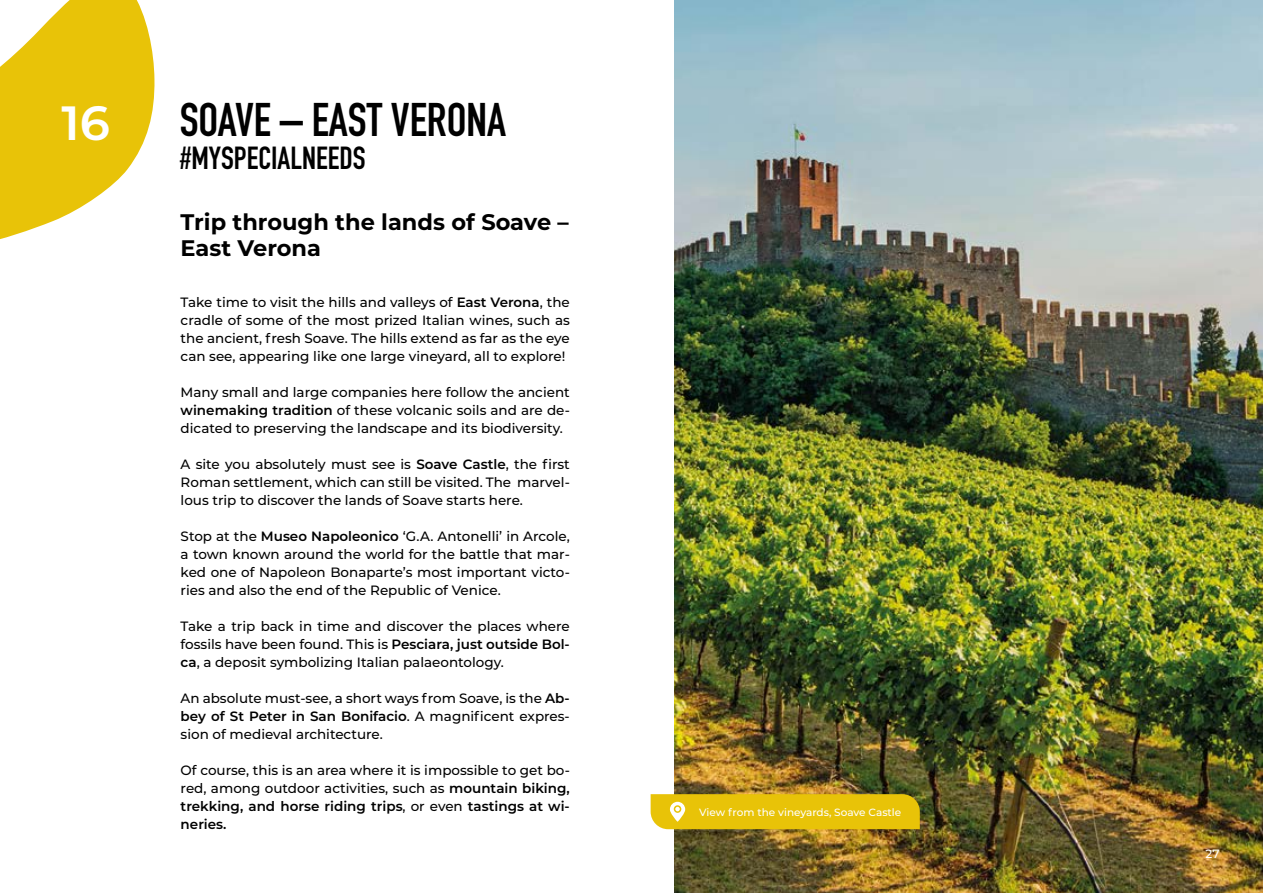
<style>
.page{position:relative;width:1263px;height:893px;background:#fff}
.page>*{position:absolute;margin:0;border:0;box-sizing:border-box;transform-origin:0 0}
.t1{font:600 48px "Montserrat";color:#fff}
.t2{font:700 46.5px "DIN Condensed";color:#000}
.t3{font:700 31.5px "DIN Condensed";color:#000}
.t4{font:700 22.5px/25.5px "Montserrat";color:#000}
.t5{font:500 13.5px/18px "Montserrat";color:#000;text-align:justify}
.t6{font:500 12px "Montserrat";color:#fff}
.t7{font:500 10.5px "Montserrat";color:#fff}
.s1{font-weight:600}
</style>
<div class="page">
<svg style="left:0;top:0;width:155px;height:239px"></svg>
<img style="left:675px;top:0;width:588px;height:893px">
<div style="left:651px;top:794px;width:269px;height:35px;background:#e8c308"></div>
<h1 class="t1" style="left:62px;top:89px;width:50px">16</h1>
<h2 class="t2" style="left:180px;top:89px;width:328px">SOAVE – EAST VERONA</h2>
<h3 class="t3" style="left:180px;top:137px;width:187px">#MYSPECIALNEEDS</h3>
<h3 class="t4" style="left:181px;top:208px;width:390px">Trip through the lands of Soave –<br>East Verona</h3>
<p class="t5" style="left:181px;top:293px;width:391px">Take time to visit the hills and valleys of <span class="s1">East Verona</span>, the cradle of some of the most prized Italian wines, such as the ancient, fresh Soave. The hills extend as far as the eye can see, appearing like one large vineyard, all to explore!</p>
<p class="t5" style="left:181px;top:383px;width:391px">Many small and large companies here follow the ancient <span class="s1">winemaking tradition</span> of these volcanic soils and are de&shy;dicated to preserving the landscape and its biodiversity.</p>
<p class="t5" style="left:181px;top:455px;width:391px">A site you absolutely must see is <span class="s1">Soave Castle</span>, the first Roman settlement, which can still be visited. The marvel&shy;lous trip to discover the lands of Soave starts here.</p>
<p class="t5" style="left:181px;top:527px;width:391px">Stop at the <span class="s1">Museo Napoleonico</span> ‘G.A. Antonelli’ in Arcole, a town known around the world for the battle that mar&shy;ked one of Napoleon Bonaparte’s most important victo&shy;ries and also the end of the Republic of Venice.</p>
<p class="t5" style="left:181px;top:617px;width:391px">Take a trip back in time and discover the places where fossils have been found. This is <span class="s1">Pesciara, just outside Bol&shy;ca</span>, a deposit symbolizing Italian palaeontology.</p>
<p class="t5" style="left:181px;top:689px;width:391px">An absolute must-see, a short ways from Soave, is the <span class="s1">Ab&shy;bey of St Peter in San Bonifacio</span>. A magnificent expres&shy;sion of medieval architecture.</p>
<p class="t5" style="left:181px;top:761px;width:391px">Of course, this is an area where it is impossible to get bo&shy;red, among outdoor activities, such as <span class="s1">mountain biking, trekking, and horse riding trips</span>, or even <span class="s1">tastings at wi&shy;neries.</span></p>
<p class="t7" style="left:699px;top:805px;width:204px">View from the vineyards, Soave Castle</p>
<p class="t6" style="left:1205px;top:845px;width:16px">27</p>
</div>
